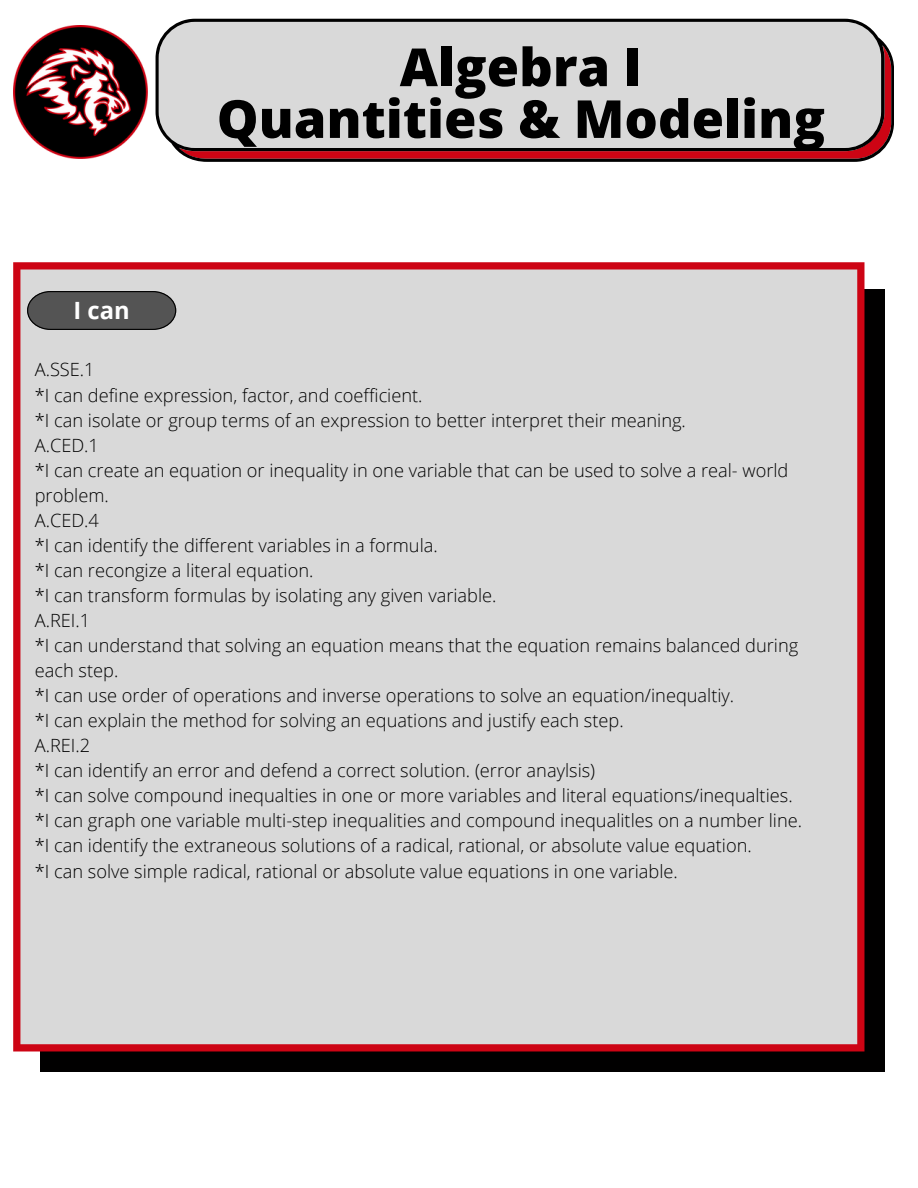
<style>
.page{position:relative;width:918px;height:1188px;background:#fff}
.page>*{position:absolute;margin:0;border:0;box-sizing:border-box;transform-origin:0 0}
.t1{font:800 52.5px/51.8px "Open Sans";color:#000;text-align:center}
.t2{font:700 23.7px "Open Sans";color:#fff}
.t3{font:300 18.15px/25px "Open Sans";color:#000}
</style>
<div class="page">
<svg style="left:156px;top:19px;width:738px;height:143px;fill:#d9d9d9"></svg>
<img style="left:13px;top:25px;width:134px;height:133px">
<div style="left:41px;top:290px;width:844px;height:782px;background:#010000"></div>
<div style="left:13px;top:262px;width:851px;height:789px;background:#d9d9d9"></div>
<svg style="left:27px;top:291px;width:149px;height:39px"></svg>
<h2 class="t2" style="left:74px;top:294px;width:58px">I can</h2>
<h1 class="t1" style="left:217px;top:40px;width:610px">Algebra I<br>Quantities &amp; Modeling</h1>
<p class="t3" style="left:35px;top:357px;width:769px">A.SSE.1<br>*I can define expression, factor, and coefficient.<br>*I can isolate or group terms of an expression to better interpret their meaning.<br>A.CED.1<br>*I can create an equation or inequality in one variable that can be used to solve a real- world problem.<br>A.CED.4<br>*I can identify the different variables in a formula.<br>*I can recongize a literal equation.<br>*I can transform formulas by isolating any given variable.<br>A.REI.1<br>*I can understand that solving an equation means that the equation remains balanced during each step.<br>*I can use order of operations and inverse operations to solve an equation/inequaltiy.<br>*I can explain the method for solving an equations and justify each step.<br>A.REI.2<br>*I can identify an error and defend a correct solution. (error anaylsis)<br>*I can solve compound inequalties in one or more variables and literal equations/inequalties. *I can graph one variable multi-step inequalities and compound inequalitles on a number line. *I can identify the extraneous solutions of a radical, rational, or absolute value equation.<br>*I can solve simple radical, rational or absolute value equations in one variable.</p>
</div>
